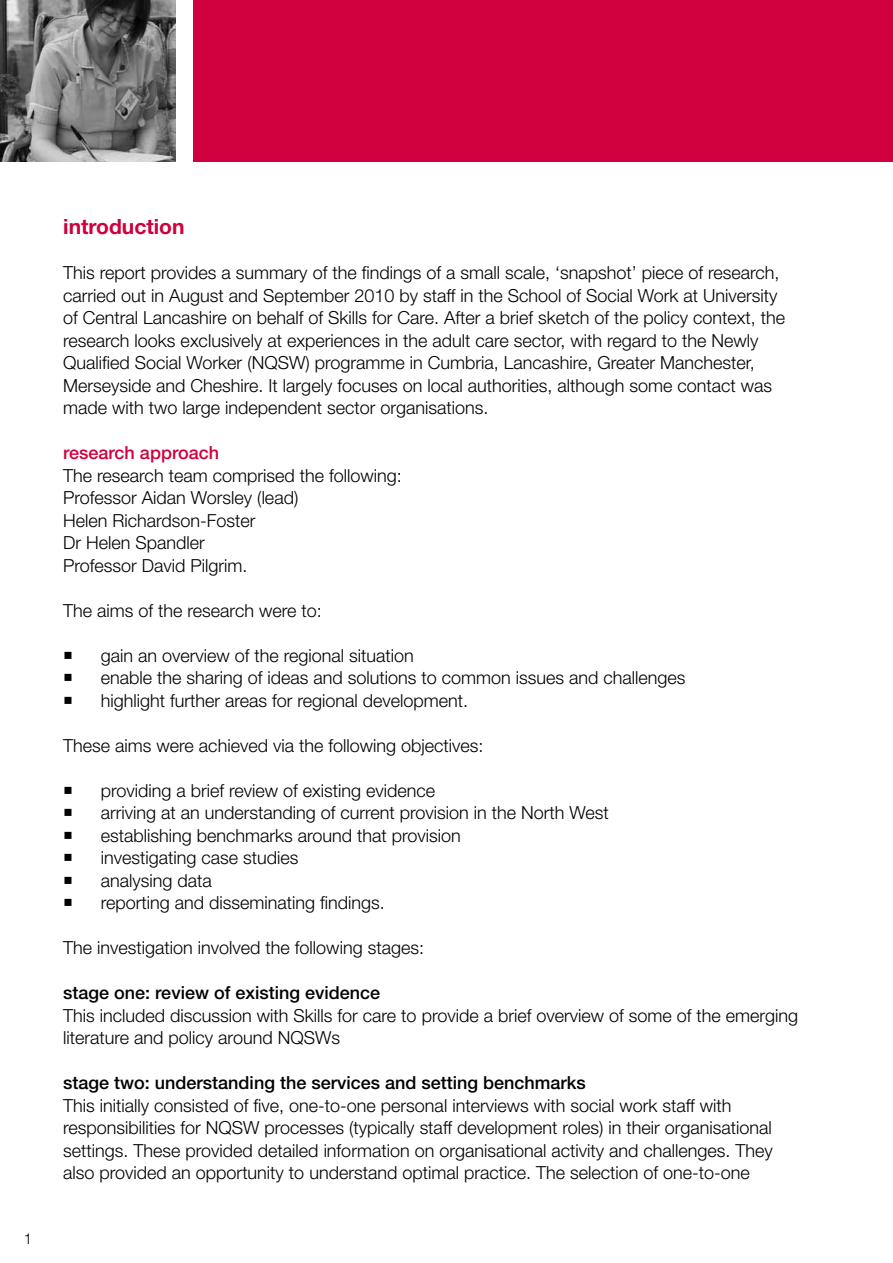
<style>
.page{position:relative;width:893px;height:1263px;background:#fff}
.page>*{position:absolute;margin:0;border:0;box-sizing:border-box;transform-origin:0 0}
.t1{font:700 21px "Helvetica Neue LT Std";color:#cf003d}
.t2{font:300 18px/22.5px "Helvetica Neue LT Std";color:#000}
.t3{font:500 18px "Helvetica Neue LT Std";color:#000}
.t4{font:500 18px "Helvetica Neue LT Std";color:#cf003d}
.t5{font:300 15px "Helvetica Neue LT Std";color:#000}
</style>
<div class="page">
<div style="left:194px;top:0;width:699px;height:161px;background:#cf003d"></div>
<img style="left:0;top:0;width:176px;height:161px">
<p class="t5" style="left:24px;top:1229px;width:10px">1</p>
<p class="t1" style="left:63px;top:214px;width:123px">introduction</p>
<p class="t2" style="left:63px;top:261px;width:723px">This report provides a summary of the findings of a small scale, ‘snapshot’ piece of research, carried out in August and September 2010 by staff in the School of Social Work at University of Central Lancashire on behalf of Skills for Care. After a brief sketch of the policy context, the research looks exclusively at experiences in the adult care sector, with regard to the Newly Qualified Social Worker (NQSW) programme in Cumbria, Lancashire, Greater Manchester, Merseyside and Cheshire. It largely focuses on local authorities, although some contact was made with two large independent sector organisations.</p>
<p class="t4" style="left:63px;top:442px;width:157px">research approach</p>
<p class="t2" style="left:63px;top:464px;width:340px">The research team comprised the following:<br>Professor Aidan Worsley (lead)<br>Helen Richardson-Foster<br>Dr Helen Spandler<br>Professor David Pilgrim.</p>
<p class="t2" style="left:63px;top:599px;width:260px">The aims of the research were to:</p>
<p class="t2" style="left:101px;top:644px;width:586px">gain an overview of the regional situation<br>enable the sharing of ideas and solutions to common issues and challenges highlight further areas for regional development.</p>
<p class="t2" style="left:63px;top:734px;width:422px">These aims were achieved via the following objectives:</p>
<p class="t2" style="left:101px;top:779px;width:510px">providing a brief review of existing evidence<br>arriving at an understanding of current provision in the North West establishing benchmarks around that provision<br>investigating case studies<br>analysing data<br>reporting and disseminating findings.</p>
<p class="t2" style="left:63px;top:936px;width:362px">The investigation involved the following stages:</p>
<p class="t3" style="left:63px;top:982px;width:318px">stage one: review of existing evidence</p>
<p class="t2" style="left:63px;top:1004px;width:736px">This included discussion with Skills for care to provide a brief overview of some of the emerging literature and policy around NQSWs</p>
<p class="t3" style="left:63px;top:1072px;width:524px">stage two: understanding the services and setting benchmarks</p>
<p class="t2" style="left:63px;top:1094px;width:711px">This initially consisted of five, one-to-one personal interviews with social work staff with responsibilities for NQSW processes (typically staff development roles) in their organisational settings. These provided detailed information on organisational activity and challenges. They also provided an opportunity to understand optimal practice. The selection of one-to-one</p>
</div>
